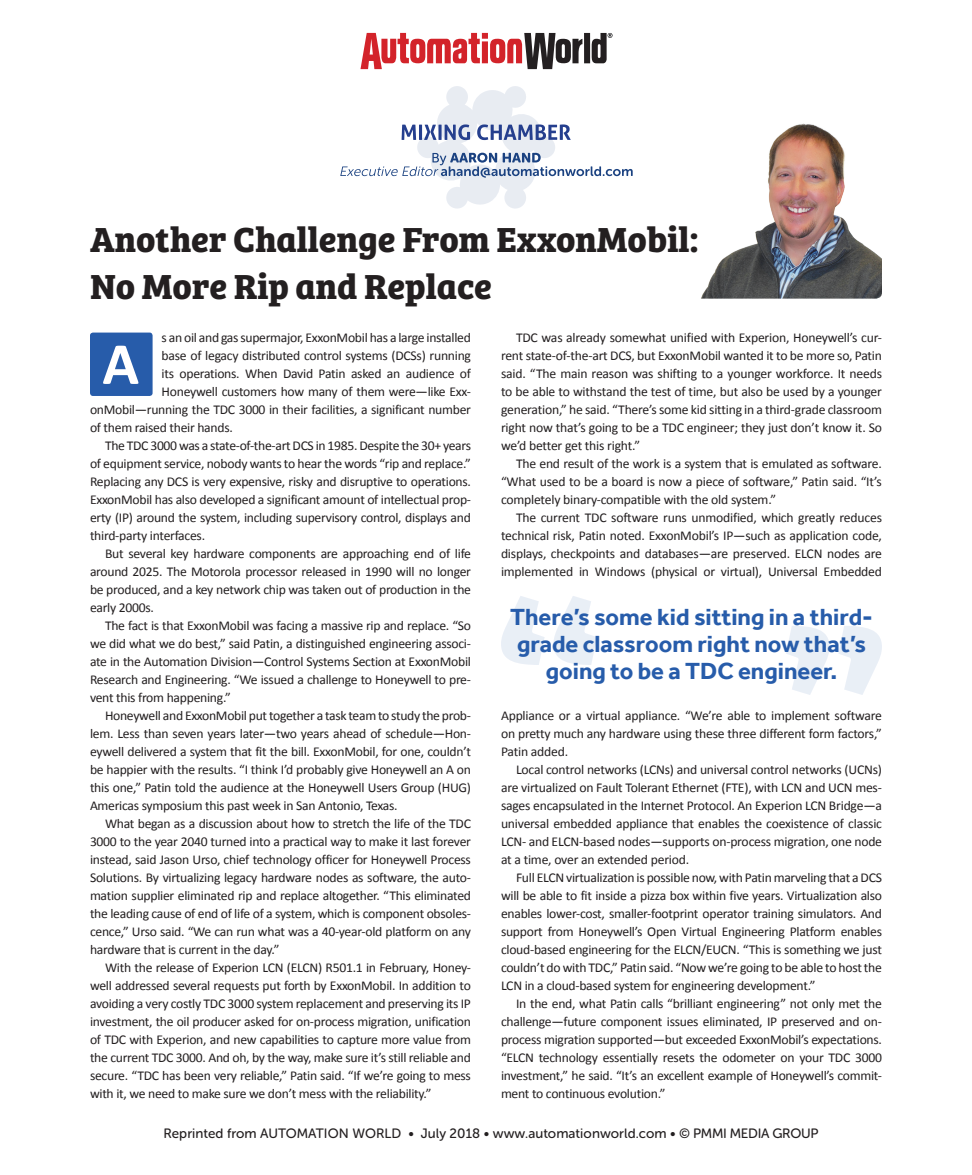
<style>
.page{position:relative;width:972px;height:1175px;background:#fff}
.page>*{position:absolute;margin:0;border:0;box-sizing:border-box;transform-origin:0 0}
.t1{font:700 60px "Calibri";color:#fff}
.Headline{font:700 36px/46.5px "Bree Serif";color:#231f20}
.Pullquote{font:700 24px/27px "Effra";color:#275caa;text-align:center}
.t2{font:13.5px/18px "Calibri";letter-spacing:-.02em;color:#231f20;text-align:justify}
.t3{font:13.5px "Museo Sans Rounded 500";letter-spacing:.005em;color:#231f20}
</style>
<div class="page">
<svg style="left:340px;top:86px;width:293px;height:123px"></svg>
<img style="left:701px;top:123px;width:181px;height:175px">
<svg style="left:786px;top:626px;width:96px;height:69px"></svg>
<svg style="left:501px;top:596px;width:96px;height:69px"></svg>
<div style="left:90px;top:332px;width:63px;height:64px;background:#275caa;border-radius:3px"></div>
<div style="left:584px;top:33px;width:6px;height:30px;background:#231f20"></div>
<svg style="left:361px;top:33px;width:221px;height:36px"></svg>
<svg style="left:592px;top:33px;width:21px;height:30px"></svg>
<p class="Headline" style="left:90px;top:214px;width:610px">Another Challenge From ExxonMobil:<br>No More Rip and Replace</p>
<p class="t1" style="left:102px;top:325px;width:38px">A</p>
<p class="t2" style="left:501px;top:329px;width:383px;text-indent:15px">TDC was already somewhat unified with Experion, Honeywell’s cur&shy;rent state-of-the-art DCS, but ExxonMobil wanted it to be more so, Patin said. “The main reason was shifting to a younger workforce. It needs to be able to withstand the test of time, but also be used by a younger generation,” he said. “There’s some kid sitting in a third-grade classroom right now that’s going to be a TDC engineer; they just don’t know it. So we’d better get this right.”</p>
<p class="t2" style="left:501px;top:455px;width:382px;text-indent:15px">The end result of the work is a system that is emulated as software. “What used to be a board is now a piece of software,” Patin said. “It’s completely binary-compatible with the old system.”</p>
<p class="t2" style="left:501px;top:509px;width:383px;text-indent:15px">The current TDC software runs unmodified, which greatly reduces technical risk, Patin noted. ExxonMobil’s IP—such as application code, displays, checkpoints and databases—are preserved. ELCN nodes are implemented in Windows (physical or virtual), Universal Embedded</p>
<p class="t2" style="left:162px;top:329px;width:311px">s an oil and gas supermajor, ExxonMobil has a large installed</p>
<p class="t2" style="left:162px;top:347px;width:311px">base of legacy distributed control systems (DCSs) running</p>
<p class="t2" style="left:162px;top:365px;width:311px">its operations. When David Patin asked an audience of</p>
<p class="t2" style="left:162px;top:383px;width:311px">Honeywell customers how many of them were—like Exx-</p>
<p class="t2" style="left:90px;top:401px;width:383px">onMobil—running the TDC 3000 in their facilities, a significant number</p>
<p class="t2" style="left:90px;top:419px;width:144px">of them raised their hands.</p>
<p class="t2" style="left:90px;top:437px;width:383px;text-indent:15px">The TDC 3000 was a state-of-the-art DCS in 1985. Despite the 30+ years of equipment service, nobody wants to hear the words “rip and replace.” Replacing any DCS is very expensive, risky and disruptive to operations.<br>ExxonMobil has also developed a significant amount of intellectual prop&shy;erty (IP) around the system, including supervisory control, displays and third-party interfaces.</p>
<p class="t2" style="left:90px;top:545px;width:383px;text-indent:15px">But several key hardware components are approaching end of life around 2025. The Motorola processor released in 1990 will no longer be produced, and a key network chip was taken out of production in the early 2000s.</p>
<p class="t2" style="left:90px;top:617px;width:383px;text-indent:15px">The fact is that ExxonMobil was facing a massive rip and replace. “So we did what we do best,” said Patin, a distinguished engineering associ&shy;ate in the Automation Division—Control Systems Section at ExxonMobil Research and Engineering. “We issued a challenge to Honeywell to pre&shy;vent this from happening.”</p>
<p class="t2" style="left:90px;top:707px;width:383px;text-indent:15px">Honeywell and ExxonMobil put together a task team to study the prob&shy;lem. Less than seven years later—two years ahead of schedule—Hon&shy;eywell delivered a system that fit the bill. ExxonMobil, for one, couldn’t be happier with the results. “I think I’d probably give Honeywell an A on this one,” Patin told the audience at the Honeywell Users Group (HUG)<br>Americas symposium this past week in San Antonio, Texas.</p>
<p class="t2" style="left:90px;top:815px;width:383px;text-indent:15px">What began as a discussion about how to stretch the life of the TDC 3000 to the year 2040 turned into a practical way to make it last forever instead, said Jason Urso, chief technology officer for Honeywell Process Solutions. By virtualizing legacy hardware nodes as software, the auto&shy;mation supplier eliminated rip and replace altogether. “This eliminated the leading cause of end of life of a system, which is component obsoles&shy;cence,” Urso said. “We can run what was a 40-year-old platform on any hardware that is current in the day.”</p>
<p class="t2" style="left:90px;top:959px;width:383px;text-indent:15px">With the release of Experion LCN (ELCN) R501.1 in February, Honey&shy;well addressed several requests put forth by ExxonMobil. In addition to avoiding a very costly TDC 3000 system replacement and preserving its IP investment, the oil producer asked for on-process migration, unification of TDC with Experion, and new capabilities to capture more value from the current TDC 3000. And oh, by the way, make sure it’s still reliable and secure. “TDC has been very reliable,” Patin said. “If we’re going to mess with it, we need to make sure we don’t mess with the reliability.”</p>
<p class="Pullquote" style="left:510px;top:603px;width:364px">There’s some kid sitting in a third&shy;grade classroom right now that’s going to be a TDC engineer.</p>
<p class="t2" style="left:501px;top:707px;width:383px">Appliance or a virtual appliance. “We’re able to implement software on pretty much any hardware using these three different form factors,” Patin added.</p>
<p class="t2" style="left:501px;top:761px;width:383px;text-indent:15px">Local control networks (LCNs) and universal control networks (UCNs) are virtualized on Fault Tolerant Ethernet (FTE), with LCN and UCN mes&shy;sages encapsulated in the Internet Protocol. An Experion LCN Bridge—a universal embedded appliance that enables the coexistence of classic LCN- and ELCN-based nodes—supports on-process migration, one node at a time, over an extended period.</p>
<p class="t2" style="left:501px;top:869px;width:383px;text-indent:15px">Full ELCN virtualization is possible now, with Patin marveling that a DCS will be able to fit inside a pizza box within five years. Virtualization also enables lower-cost, smaller-footprint operator training simulators. And support from Honeywell’s Open Virtual Engineering Platform enables cloud-based engineering for the ELCN/EUCN. “This is something we just couldn’t do with TDC,” Patin said. “Now we’re going to be able to host the LCN in a cloud-based system for engineering development.”</p>
<p class="t2" style="left:501px;top:995px;width:383px;text-indent:15px">In the end, what Patin calls “brilliant engineering” not only met the challenge—future component issues eliminated, IP preserved and on&shy;process migration supported—but exceeded ExxonMobil’s expectations. “ELCN technology essentially resets the odometer on your TDC 3000 investment,” he said. “It’s an excellent example of Honeywell’s commit&shy;ment to continuous evolution.”</p>
<p class="t3" style="left:164px;top:1125px;width:656px">Reprinted from AUTOMATION WORLD • July 2018 • www.automationworld.com • © PMMI MEDIA GROUP</p>
</div>
